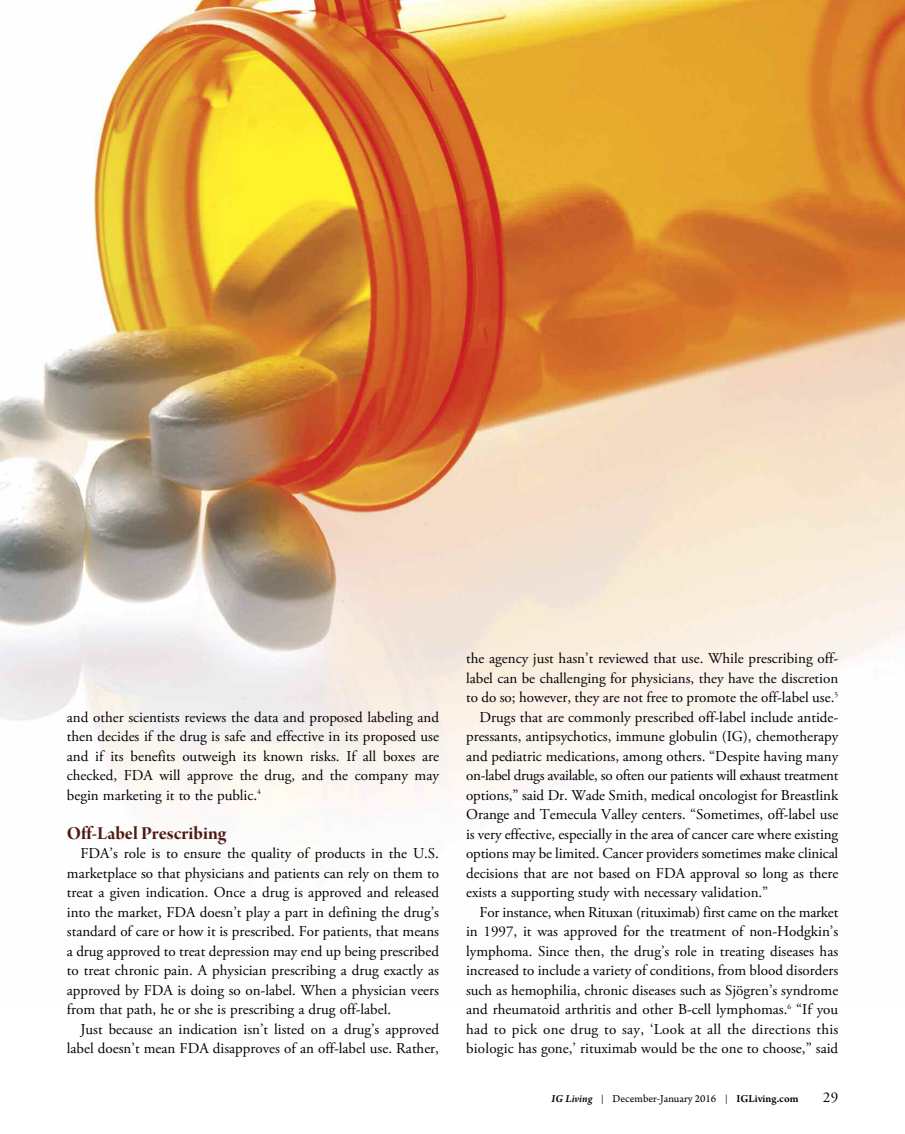
<style>
.page{position:relative;width:905px;height:1134px;background:#fff}
.page>*{position:absolute;margin:0;border:0;box-sizing:border-box;transform-origin:0 0}
.t1{font:19.5px "Arno Pro Bold Display";color:#511a11}
.t2{font:15px/19.5px "Adobe Garamond Pro";color:#000006;text-align:justify}
.t3{font:15px "Adobe Garamond Pro";letter-spacing:-.02em;color:#000006}
.t4{font:11.25px "Arno Pro";color:#000006}
.s1{font-weight:600;font-style:italic}
.s2{font-size:9px}
.s3{font-weight:600}
</style>
<div class="page">
<img style="left:0;top:0;width:904px;height:826px">
<p class="t2" style="left:67px;top:709px;width:373px">and other scientists reviews the data and proposed labeling and then decides if the drug is safe and effective in its proposed use and if its benefits outweigh its known risks. If all boxes are checked, FDA will approve the drug, and the company may begin marketing it to the public.<sup>4</sup></p>
<h1 class="t1" style="left:67px;top:826px;width:161px">Off-Label Prescribing</h1>
<p class="t2" style="left:67px;top:845px;width:374px;text-indent:14px">FDA’s role is to ensure the quality of products in the U.S. marketplace so that physicians and patients can rely on them to treat a given indication. Once a drug is approved and released into the market, FDA doesn’t play a part in defining the drug’s standard of care or how it is prescribed. For patients, that means a drug approved to treat depression may end up being prescribed to treat chronic pain. A physician prescribing a drug exactly as approved by FDA is doing so on-label. When a physician veers from that path, he or she is prescribing a drug off-label.</p>
<p class="t2" style="left:67px;top:1021px;width:373px;text-align:right">Just because an indication isn’t listed on a drug’s approved label doesn’t mean FDA disapproves of an off-label use. Rather,</p>
<p class="t2" style="left:466px;top:650px;width:373px">the agency just hasn’t reviewed that use. While prescribing off-</p>
<p class="t2" style="left:466px;top:670px;width:373px">label can be challenging for physicians, they have the discretion</p>
<p class="t2" style="left:466px;top:689px;width:374px">to do so; however, they are not free to promote the off-label use.<sup>5</sup></p>
<p class="t2" style="left:479px;top:709px;width:360px">Drugs that are commonly prescribed off-label include antide-</p>
<p class="t2" style="left:466px;top:728px;width:373px">pressants, antipsychotics, immune globulin (IG), chemotherapy</p>
<p class="t2" style="left:466px;top:748px;width:373px">and pediatric medications, among others. “Despite having many</p>
<p class="t3" style="left:466px;top:770px;width:373px">on-label drugs available, so often our patients will exhaust treatment</p>
<p class="t2" style="left:466px;top:787px;width:373px">options,” said Dr. Wade Smith, medical oncologist for Breastlink</p>
<p class="t2" style="left:466px;top:806px;width:373px">Orange and Temecula Valley centers. “Sometimes, off-label use</p>
<p class="t2" style="left:466px;top:826px;width:373px">is very effective, especially in the area of cancer care where existing</p>
<p class="t2" style="left:466px;top:845px;width:373px">options may be limited. Cancer providers sometimes make clinical</p>
<p class="t2" style="left:466px;top:865px;width:373px">decisions that are not based on FDA approval so long as there</p>
<p class="t2" style="left:466px;top:884px;width:304px">exists a supporting study with necessary validation.”</p>
<p class="t2" style="left:479px;top:904px;width:360px">For instance, when Rituxan (rituximab) first came on the market</p>
<p class="t2" style="left:466px;top:923px;width:373px">in 1997, it was approved for the treatment of non-Hodgkin’s</p>
<p class="t2" style="left:466px;top:943px;width:373px">lymphoma. Since then, the drug’s role in treating diseases has</p>
<p class="t2" style="left:466px;top:962px;width:373px">increased to include a variety of conditions, from blood disorders</p>
<p class="t2" style="left:466px;top:982px;width:373px">such as hemophilia, chronic diseases such as Sjögren’s syndrome</p>
<p class="t2" style="left:466px;top:1001px;width:373px">and rheumatoid arthritis and other B-cell lymphomas.<sup>6</sup> “If you</p>
<p class="t2" style="left:466px;top:1021px;width:373px">had to pick one drug to say, ‘Look at all the directions this</p>
<p class="t2" style="left:466px;top:1040px;width:373px">biologic has gone,’ rituximab would be the one to choose,” said</p>
<p class="t4" style="left:551px;top:1094px;width:248px"><span class="s1">IG Living</span> <span class="s2">|</span> December-January 2016 <span class="s2">|</span> <span class="s3">IGLiving.com</span></p>
<p class="t2" style="left:822px;top:1089px;width:17px">29</p>
</div>
